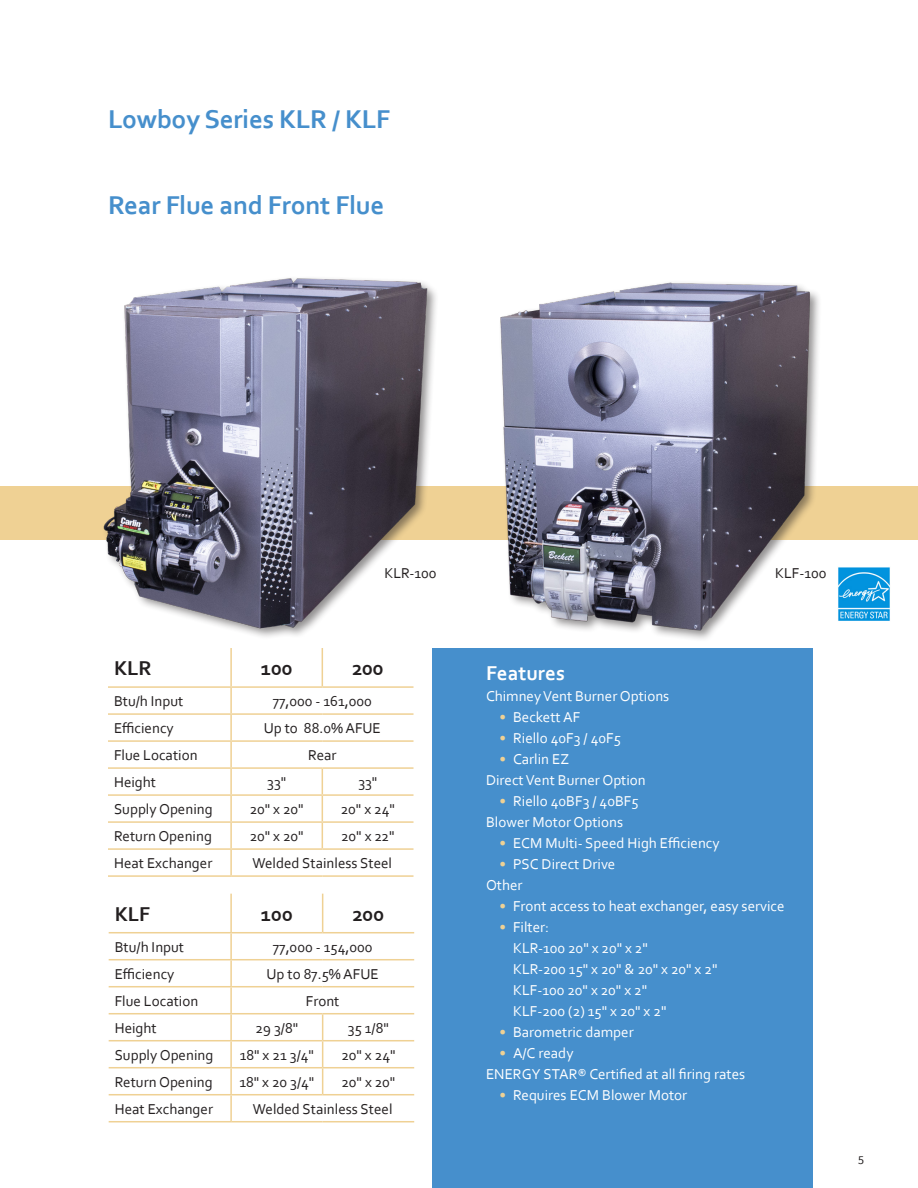
<style>
.page{position:relative;width:918px;height:1188px;background:#fff}
.page>*{position:absolute;margin:0;border:0;box-sizing:border-box;transform-origin:0 0}
.t1{font:700 27px "Corbel";letter-spacing:-.01em;color:#468fcc}
.t2{font:700 21px "Corbel";color:#231f20}
.t3{font:700 21px "Corbel";color:#fff}
.t4{font:15px/21px "Corbel";color:#fff}
.t5{font:15px "Corbel";color:#231f20}
.t6{font:12px "Source Sans Pro";color:#231f20}
.s1{color:#efd194}
</style>
<div class="page">
<div style="left:0;top:486px;width:918px;height:54px;background:#efd194"></div>
<div style="left:432px;top:648px;width:380px;height:540px;background:#468fcc"></div>
<img style="left:838px;top:567px;width:52px;height:54px">
<hr style="left:108px;top:713px;width:123px;height:2px;background:#efd194">
<hr style="left:231px;top:713px;width:91px;height:2px;background:#efd194">
<hr style="left:322px;top:713px;width:92px;height:2px;background:#efd194">
<hr style="left:108px;top:740px;width:123px;height:2px;background:#efd194">
<hr style="left:231px;top:740px;width:91px;height:2px;background:#efd194">
<hr style="left:322px;top:740px;width:92px;height:2px;background:#efd194">
<hr style="left:108px;top:767px;width:123px;height:2px;background:#efd194">
<hr style="left:231px;top:767px;width:91px;height:2px;background:#efd194">
<hr style="left:322px;top:767px;width:92px;height:2px;background:#efd194">
<hr style="left:108px;top:794px;width:123px;height:2px;background:#efd194">
<hr style="left:231px;top:794px;width:91px;height:2px;background:#efd194">
<hr style="left:322px;top:794px;width:92px;height:2px;background:#efd194">
<hr style="left:108px;top:821px;width:123px;height:2px;background:#efd194">
<hr style="left:231px;top:821px;width:91px;height:2px;background:#efd194">
<hr style="left:322px;top:821px;width:92px;height:2px;background:#efd194">
<hr style="left:108px;top:848px;width:123px;height:2px;background:#efd194">
<hr style="left:231px;top:848px;width:91px;height:2px;background:#efd194">
<hr style="left:322px;top:848px;width:92px;height:2px;background:#efd194">
<hr style="left:108px;top:875px;width:123px;height:2px;background:#efd194">
<hr style="left:231px;top:875px;width:91px;height:2px;background:#efd194">
<hr style="left:322px;top:875px;width:92px;height:2px;background:#efd194">
<svg style="left:322px;top:769px;width:1px;height:79px"></svg>
<hr style="left:230px;top:648px;width:2px;height:38px;background:#efd194">
<hr style="left:322px;top:648px;width:1px;height:38px;background:#efd194">
<hr style="left:108px;top:686px;width:123px;height:2px;background:#efd194">
<hr style="left:231px;top:686px;width:91px;height:2px;background:#efd194">
<hr style="left:322px;top:686px;width:92px;height:2px;background:#efd194">
<hr style="left:230px;top:688px;width:2px;height:25px;background:#efd194">
<hr style="left:230px;top:715px;width:2px;height:25px;background:#efd194">
<hr style="left:230px;top:742px;width:2px;height:25px;background:#efd194">
<hr style="left:230px;top:769px;width:2px;height:25px;background:#efd194">
<hr style="left:230px;top:796px;width:2px;height:25px;background:#efd194">
<hr style="left:230px;top:823px;width:2px;height:25px;background:#efd194">
<hr style="left:230px;top:850px;width:2px;height:25px;background:#efd194">
<hr style="left:109px;top:959px;width:122px;height:1px;background:#efd194">
<hr style="left:231px;top:959px;width:92px;height:1px;background:#efd194">
<hr style="left:323px;top:959px;width:91px;height:1px;background:#efd194">
<hr style="left:109px;top:986px;width:122px;height:1px;background:#efd194">
<hr style="left:231px;top:986px;width:92px;height:1px;background:#efd194">
<hr style="left:323px;top:986px;width:91px;height:1px;background:#efd194">
<hr style="left:109px;top:1013px;width:122px;height:1px;background:#efd194">
<hr style="left:231px;top:1013px;width:92px;height:1px;background:#efd194">
<hr style="left:323px;top:1013px;width:91px;height:1px;background:#efd194">
<hr style="left:109px;top:1040px;width:122px;height:1px;background:#efd194">
<hr style="left:231px;top:1040px;width:92px;height:1px;background:#efd194">
<hr style="left:323px;top:1040px;width:91px;height:1px;background:#efd194">
<hr style="left:109px;top:1067px;width:122px;height:1px;background:#efd194">
<hr style="left:231px;top:1067px;width:92px;height:1px;background:#efd194">
<hr style="left:323px;top:1067px;width:91px;height:1px;background:#efd194">
<hr style="left:109px;top:1094px;width:122px;height:1px;background:#efd194">
<hr style="left:231px;top:1094px;width:92px;height:1px;background:#efd194">
<hr style="left:323px;top:1094px;width:91px;height:1px;background:#efd194">
<hr style="left:109px;top:1121px;width:122px;height:1px;background:#efd194">
<hr style="left:231px;top:1121px;width:92px;height:1px;background:#efd194">
<hr style="left:323px;top:1121px;width:91px;height:1px;background:#efd194">
<svg style="left:322px;top:1014px;width:1px;height:80px"></svg>
<hr style="left:230px;top:894px;width:2px;height:38px;background:#efd194">
<hr style="left:322px;top:894px;width:1px;height:38px;background:#efd194">
<hr style="left:109px;top:932px;width:122px;height:1px;background:#efd194">
<hr style="left:231px;top:932px;width:92px;height:1px;background:#efd194">
<hr style="left:323px;top:932px;width:91px;height:1px;background:#efd194">
<hr style="left:230px;top:933px;width:2px;height:26px;background:#efd194">
<hr style="left:230px;top:960px;width:2px;height:26px;background:#efd194">
<hr style="left:230px;top:987px;width:2px;height:26px;background:#efd194">
<hr style="left:230px;top:1014px;width:2px;height:26px;background:#efd194">
<hr style="left:230px;top:1041px;width:2px;height:26px;background:#efd194">
<hr style="left:230px;top:1068px;width:2px;height:26px;background:#efd194">
<hr style="left:230px;top:1095px;width:2px;height:26px;background:#efd194">
<div style="left:101px;top:276px;width:338px;height:364px;background:#231f20;opacity:.5"></div>
<img style="left:101px;top:276px;width:331px;height:359px">
<div style="left:498px;top:280px;width:324px;height:362px;background:#231f20;opacity:.5"></div>
<img style="left:498px;top:280px;width:321px;height:355px">
<p class="t1" style="left:108px;top:102px;width:284px">Lowboy Series KLR / KLF</p>
<p class="t1" style="left:108px;top:188px;width:278px">Rear Flue and Front Flue</p>
<p class="t5" style="left:384px;top:563px;width:54px">KLR-100</p>
<p class="t5" style="left:775px;top:563px;width:53px">KLF-100</p>
<p class="t2" style="left:114px;top:655px;width:39px">KLR</p>
<p class="t2" style="left:261px;top:655px;width:34px">100</p>
<p class="t2" style="left:352px;top:655px;width:33px">200</p>
<p class="t5" style="left:114px;top:692px;width:71px">Btu/h Input</p>
<p class="t5" style="left:273px;top:692px;width:101px">77,000 - 161,000</p>
<p class="t5" style="left:114px;top:719px;width:61px">Efficiency</p>
<p class="t5" style="left:264px;top:719px;width:119px">Up to 88.0% AFUE</p>
<p class="t5" style="left:114px;top:746px;width:85px">Flue Location</p>
<p class="t5" style="left:308px;top:746px;width:30px">Rear</p>
<p class="t5" style="left:114px;top:773px;width:44px">Height</p>
<p class="t5" style="left:267px;top:773px;width:21px">33"</p>
<p class="t5" style="left:358px;top:773px;width:21px">33"</p>
<p class="t5" style="left:114px;top:800px;width:100px">Supply Opening</p>
<p class="t5" style="left:250px;top:800px;width:55px">20" x 20"</p>
<p class="t5" style="left:341px;top:800px;width:56px">20" x 24"</p>
<p class="t5" style="left:114px;top:827px;width:100px">Return Opening</p>
<p class="t5" style="left:250px;top:827px;width:55px">20" x 20"</p>
<p class="t5" style="left:341px;top:827px;width:55px">20" x 22"</p>
<p class="t5" style="left:114px;top:854px;width:100px">Heat Exchanger</p>
<p class="t5" style="left:253px;top:854px;width:141px">Welded Stainless Steel</p>
<p class="t2" style="left:115px;top:901px;width:37px">KLF</p>
<p class="t2" style="left:261px;top:901px;width:34px">100</p>
<p class="t2" style="left:353px;top:901px;width:33px">200</p>
<p class="t5" style="left:115px;top:938px;width:71px">Btu/h Input</p>
<p class="t5" style="left:273px;top:938px;width:101px">77,000 - 154,000</p>
<p class="t5" style="left:115px;top:965px;width:61px">Efficiency</p>
<p class="t5" style="left:267px;top:965px;width:114px">Up to 87.5% AFUE</p>
<p class="t5" style="left:115px;top:992px;width:85px">Flue Location</p>
<p class="t5" style="left:306px;top:992px;width:35px">Front</p>
<p class="t5" style="left:115px;top:1019px;width:44px">Height</p>
<p class="t5" style="left:256px;top:1019px;width:44px">29 3/8"</p>
<p class="t5" style="left:348px;top:1019px;width:42px">35 1/8"</p>
<p class="t5" style="left:115px;top:1046px;width:100px">Supply Opening</p>
<p class="t5" style="left:240px;top:1046px;width:76px">18" x 21 3/4"</p>
<p class="t5" style="left:341px;top:1046px;width:56px">20" x 24"</p>
<p class="t5" style="left:115px;top:1073px;width:100px">Return Opening</p>
<p class="t5" style="left:239px;top:1073px;width:76px">18" x 20 3/4"</p>
<p class="t5" style="left:342px;top:1073px;width:55px">20" x 20"</p>
<p class="t5" style="left:115px;top:1100px;width:100px">Heat Exchanger</p>
<p class="t5" style="left:253px;top:1100px;width:141px">Welded Stainless Steel</p>
<p class="t3" style="left:486px;top:660px;width:80px">Features</p>
<p class="t4" style="left:486px;top:685px;width:185px">Chimney Vent Burner Options</p>
<p class="t4" style="left:500px;top:706px;width:82px"><span class="s1">•</span> Beckett AF</p>
<p class="t4" style="left:500px;top:727px;width:123px"><span class="s1">•</span> Riello 40F3 / 40F5</p>
<p class="t4" style="left:500px;top:748px;width:71px"><span class="s1">•</span> Carlin EZ</p>
<p class="t4" style="left:486px;top:769px;width:161px">Direct Vent Burner Option</p>
<p class="t4" style="left:500px;top:790px;width:141px"><span class="s1">•</span> Riello 40BF3 / 40BF5</p>
<p class="t4" style="left:486px;top:811px;width:139px">Blower Motor Options</p>
<p class="t4" style="left:500px;top:832px;width:222px"><span class="s1">•</span> ECM Multi- Speed High Efficiency</p>
<p class="t4" style="left:500px;top:853px;width:117px"><span class="s1">•</span> PSC Direct Drive</p>
<p class="t4" style="left:486px;top:874px;width:38px">Other</p>
<p class="t4" style="left:500px;top:895px;width:287px"><span class="s1">•</span> Front access to heat exchanger, easy service</p>
<p class="t4" style="left:513px;top:916px;width:206px;text-indent:-14px"><span class="s1">•</span> Filter:<br>KLR-100 20" x 20" x 2"<br>KLR-200 15" x 20" &amp; 20" x 20" x 2"<br>KLF-100 20" x 20" x 2"<br>KLF-200 (2) 15" x 20" x 2"</p>
<p class="t4" style="left:500px;top:1021px;width:136px"><span class="s1">•</span> Barometric damper</p>
<p class="t4" style="left:500px;top:1042px;width:76px"><span class="s1">•</span> A/C ready</p>
<p class="t4" style="left:486px;top:1063px;width:261px">ENERGY STAR® Certified at all firing rates</p>
<p class="t4" style="left:500px;top:1084px;width:189px"><span class="s1">•</span> Requires ECM Blower Motor</p>
<p class="t6" style="left:858px;top:1152px;width:7px">5</p>
</div>
